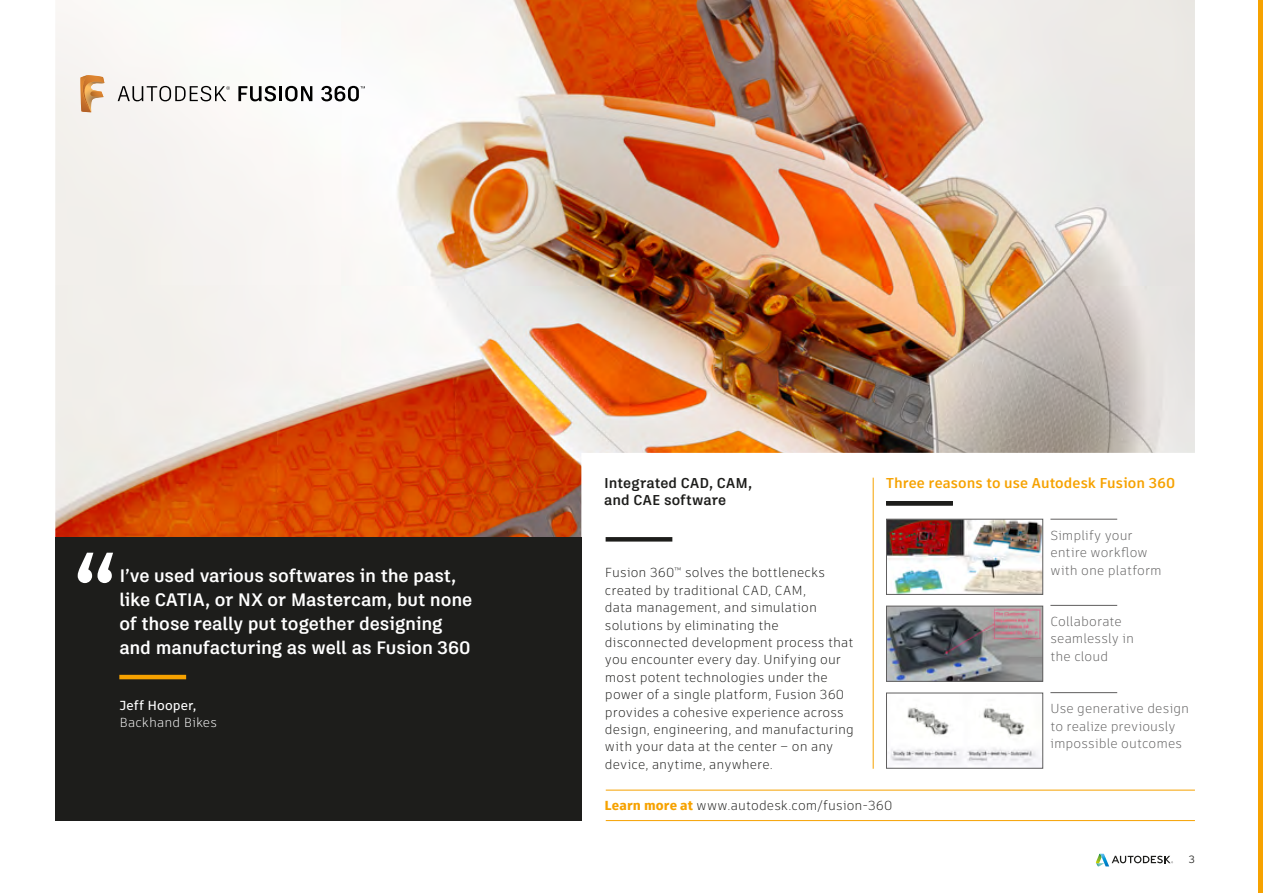
<style>
.page{position:relative;width:1263px;height:893px;background:#fff}
.page>*{position:absolute;margin:0;border:0;box-sizing:border-box;transform-origin:0 0}
.t1{font:700 99px "Artifakt Legend";color:#fff}
.t2{font:700 18px/24px "Artifakt Legend";letter-spacing:-.005em;color:#fff}
.t3{font:700 14.25px "Artifakt Element";letter-spacing:.005em;color:#f6a200}
.t4{font:700 14.25px/17.4px "Artifakt Legend";letter-spacing:.01em;color:#1d1d1b}
.t5{font:300 13.05px/17.4px "Artifakt Element";letter-spacing:.005em;color:#1d1d1b}
.t6{font:300 13.05px/17.4px "Artifakt Element";letter-spacing:.005em;color:#5f5e5e}
.t7{font:300 13.05px "Artifakt Element";letter-spacing:.01em;color:#fff}
.t8{font:500 13.05px "Artifakt Element";letter-spacing:.01em;color:#fff}
.t9{font:10.5px "Artifakt Element";color:#1d1d1b}
.s1{font-weight:900;color:#f6a200}
</style>
<div class="page">
<svg style="left:1096px;top:854px;width:77px;height:12px"></svg>
<div style="left:1258px;top:0;width:5px;height:893px;background:#f6a200"></div>
<img style="left:55px;top:0;width:1140px;height:537px">
<div style="left:55px;top:537px;width:526px;height:284px;background:#1d1d1b"></div>
<hr style="left:119px;top:675px;width:67px;height:4px;background:#f6a200">
<svg style="left:118px;top:86px;width:112px;height:15px"></svg>
<svg style="left:238px;top:86px;width:38px;height:15px"></svg>
<hr style="left:279px;top:86px;width:3px;height:15px;background:#000">
<svg style="left:285px;top:86px;width:27px;height:15px"></svg>
<svg style="left:321px;top:86px;width:44px;height:15px"></svg>
<svg style="left:75px;top:75px;width:29px;height:37px"></svg>
<hr style="left:873px;top:478px;width:1px;height:291px;background:#f6a200">
<hr style="left:606px;top:820px;width:589px;height:1px;background:#f6a200">
<hr style="left:606px;top:790px;width:589px;height:1px;background:#f6a200">
<div style="left:606px;top:537px;width:66px;height:5px;background:#1d1d1b"></div>
<img style="left:888px;top:521px;width:153px;height:72px">
<div style="left:886px;top:519px;width:157px;height:76px;border:1px solid #5f5e5e"></div>
<img style="left:888px;top:608px;width:153px;height:72px">
<div style="left:886px;top:606px;width:157px;height:76px;border:1px solid #5f5e5e"></div>
<hr style="left:1050px;top:605px;width:67px;height:1px;background:#5f5e5e">
<hr style="left:1050px;top:519px;width:67px;height:1px;background:#5f5e5e">
<img style="left:890px;top:707px;width:151px;height:60px">
<div style="left:886px;top:693px;width:157px;height:76px;border:1px solid #5f5e5e"></div>
<hr style="left:1050px;top:692px;width:67px;height:1px;background:#5f5e5e">
<hr style="left:886px;top:501px;width:67px;height:4px;background:#1d1d1b">
<h1 class="t1" style="left:73px;top:522px;width:46px">“</h1>
<h2 class="t2" style="left:119px;top:563px;width:354px">I’ve used various softwares in the past, like CATIA, or NX or Mastercam, but none of those really put together designing and manufacturing as well as Fusion 360</h2>
<p class="t8" style="left:119px;top:696px;width:79px">Jeff Hooper,</p>
<p class="t7" style="left:119px;top:714px;width:99px">Backhand Bikes</p>
<p class="t4" style="left:604px;top:474px;width:149px">Integrated CAD, CAM, and CAE software</p>
<p class="t5" style="left:605px;top:564px;width:250px">Fusion 360<sup>™</sup> solves the bottlenecks created by traditional CAD, CAM,<br>data management, and simulation solutions by eliminating the disconnected development process that you encounter every day. Unifying our most potent technologies under the power of a single platform, Fusion 360 provides a cohesive experience across design, engineering, and manufacturing with your data at the center – on any device, anytime, anywhere.</p>
<p class="t3" style="left:886px;top:473px;width:291px">Three reasons to use Autodesk Fusion 360</p>
<p class="t6" style="left:1050px;top:527px;width:113px">Simplify your entire workflow with one platform</p>
<p class="t6" style="left:1050px;top:613px;width:85px">Collaborate seamlessly in the cloud</p>
<p class="t6" style="left:1050px;top:700px;width:140px">Use generative design to realize previously impossible outcomes</p>
<p class="t5" style="left:604px;top:796px;width:289px"><span class="s1">Learn more at</span> www.autodesk.com/fusion-360</p>
<p class="t9" style="left:1189px;top:852px;width:8px">3</p>
</div>
